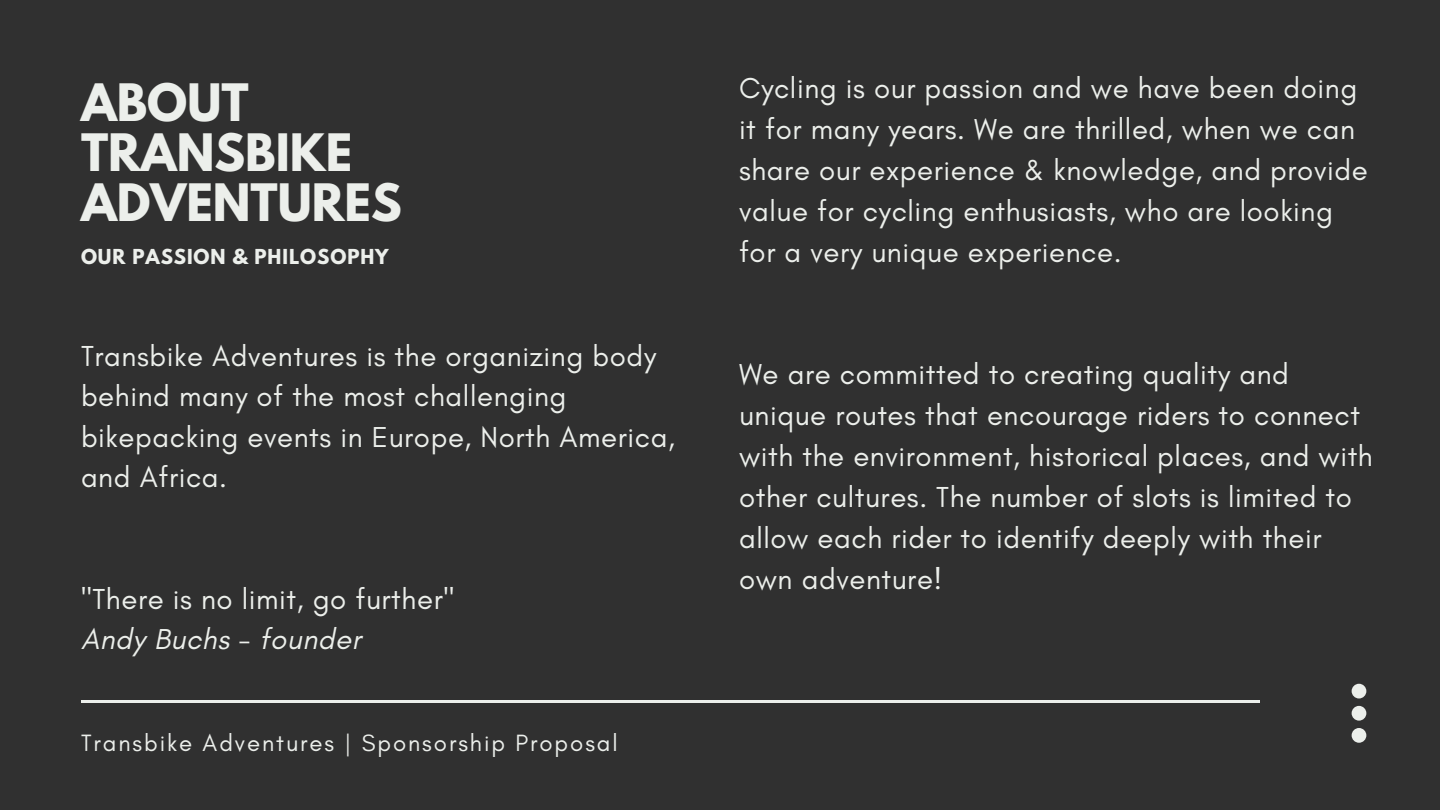
<style>
.page{position:relative;width:1440px;height:810px;background:#303030}
.page>*{position:absolute;margin:0;border:0;box-sizing:border-box;transform-origin:0 0}
.t1{font:700 45.7px/50.1px "League Spartan";color:#ecefeb}
.t2{font:29.4px/40.9px "Glacial Indifference";letter-spacing:.02em;color:#ecefeb}
.t3{font:24px "Glacial Indifference";letter-spacing:.08em;color:#ecefeb}
.t4{font:700 18.3px "League Spartan";letter-spacing:.05em;color:#ecefeb}
.s1{font-style:italic}
</style>
<div class="page">
<hr style="left:81px;top:700px;width:1179px;height:3px;background:#ecefeb">
<svg style="left:1352px;top:684px;width:14px;height:59px"></svg>
<h1 class="t1" style="left:81px;top:83px;width:322px">ABOUT<br>TRANSBIKE<br>ADVENTURES</h1>
<p class="t4" style="left:81px;top:247px;width:309px">OUR PASSION &amp; PHILOSOPHY</p>
<h2 class="t2" style="left:81px;top:335px;width:595px;line-height:40.5px">Transbike Adventures is the organizing body behind many of the most challenging bikepacking events in Europe, North America, and Africa.</h2>
<p class="t2" style="left:81px;top:578px;width:375px;line-height:40.5px">"There is no limit, go further"<br><span class="s1">Andy Buchs - founder</span></p>
<h2 class="t3" style="left:81px;top:728px;width:538px">Transbike Adventures | Sponsorship Proposal</h2>
<h2 class="t2" style="left:739px;top:67px;width:630px">Cycling is our passion and we have been doing it for many years. We are thrilled, when we can share our experience &amp; knowledge, and provide value for cycling enthusiasts, who are looking for a very unique experience.</h2>
<h2 class="t2" style="left:739px;top:354px;width:635px">We are committed to creating quality and unique routes that encourage riders to connect with the environment, historical places, and with other cultures. The number of slots is limited to allow each rider to identify deeply with their own adventure!</h2>
</div>
